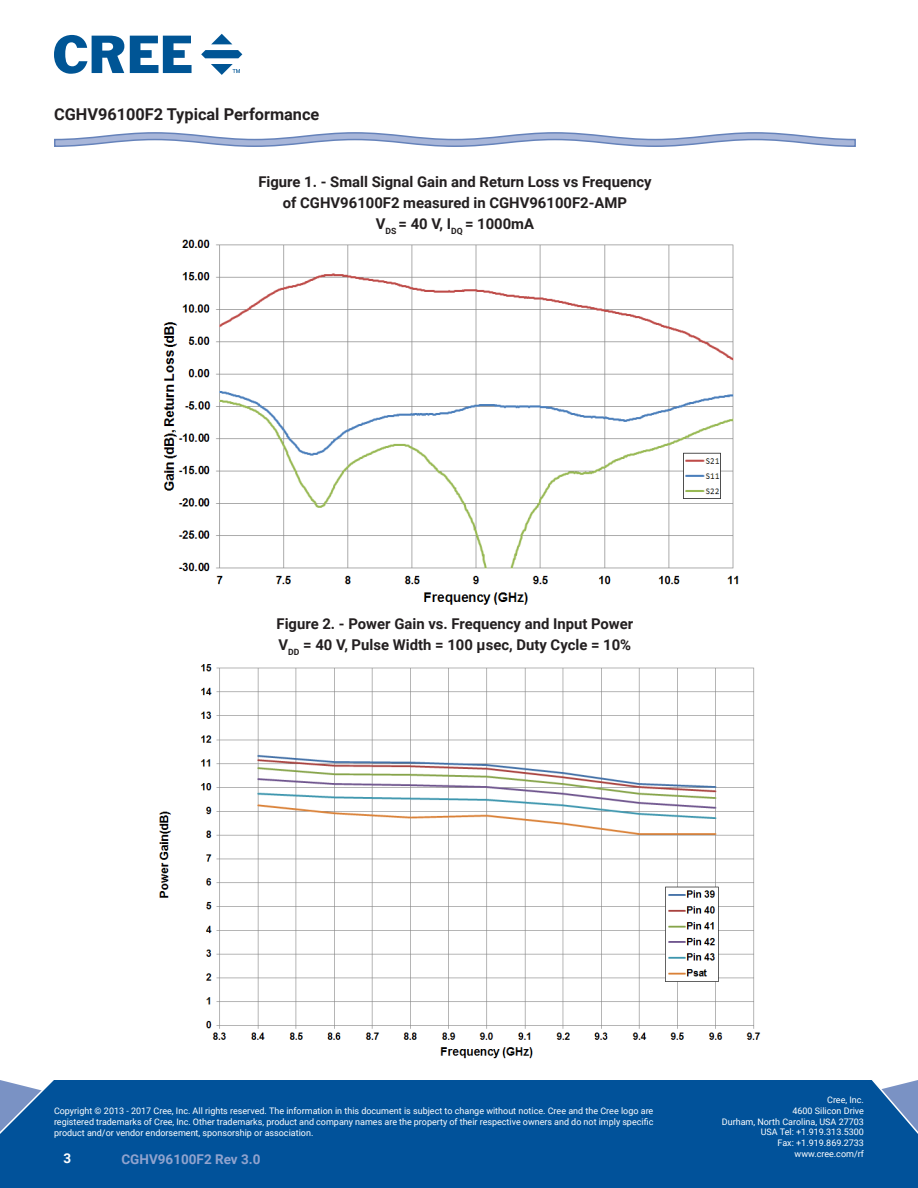
<style>
.page{position:relative;width:918px;height:1188px;background:#fff}
.page>*{position:absolute;margin:0;border:0;box-sizing:border-box;transform-origin:0 0}
.t1{font:700 16.35px "Roboto";color:#231f20}
.t2{font:700 14.85px/20.9px "Roboto";color:#231f20;text-align:center}
.t3{font:700 13.5px "Roboto";color:#90a3ce}
.t4{font:700 13.5px "Roboto";color:#fff}
.t5{font:9px/10.8px "Roboto";color:#fff;text-align:right}
</style>
<div class="page">
<div style="left:0;top:1080px;width:918px;height:108px;background:#01529a"></div>
<svg style="left:54px;top:35px;width:70px;height:39px"></svg>
<svg style="left:130px;top:36px;width:62px;height:37px"></svg>
<svg style="left:211px;top:34px;width:21px;height:10px"></svg>
<svg style="left:201px;top:50px;width:41px;height:8px"></svg>
<svg style="left:211px;top:64px;width:29px;height:10px"></svg>
<svg style="left:54px;top:132px;width:802px;height:15px"></svg>
<img style="left:163px;top:239px;width:576px;height:366px">
<img style="left:159px;top:664px;width:602px;height:395px">
<h1 class="t1" style="left:54px;top:103px;width:267px">CGHV96100F2 Typical Performance</h1>
<h2 class="t2" style="left:258px;top:171px;width:395px">Figure 1. - Small Signal Gain and Return Loss vs Frequency of CGHV96100F2 measured in CGHV96100F2-AMP<br>V<sub>DS</sub> = 40 V, I<sub>DQ</sub> = 1000mA</h2>
<h2 class="t2" style="left:277px;top:613px;width:358px;text-align:left">Figure 2. - Power Gain vs. Frequency and Input Power<br>V<sub>DD</sub> = 40 V, Pulse Width = 100 µsec, Duty Cycle = 10%</h2>
<p class="t5" style="left:54px;top:1105px;width:601px;text-align:justify">Copyright © 2013 - 2017 Cree, Inc. All rights reserved. The information in this document is subject to change without notice. Cree and the Cree logo are registered trademarks of Cree, Inc. Other trademarks, product and company names are the property of their respective owners and do not imply specific product and/or vendor endorsement, sponsorship or association.</p>
<h3 class="t4" style="left:64px;top:1148px;width:9px">3</h3>
<h3 class="t3" style="left:122px;top:1150px;width:141px">CGHV96100F2 Rev 3.0</h3>
<p class="t5" style="left:722px;top:1094px;width:144px">Cree, Inc.<br>4600 Silicon Drive<br>Durham, North Carolina, USA 27703<br>USA Tel: +1.919.313.5300<br>Fax: +1.919.869.2733 www.cree.com/rf</p>
</div>
